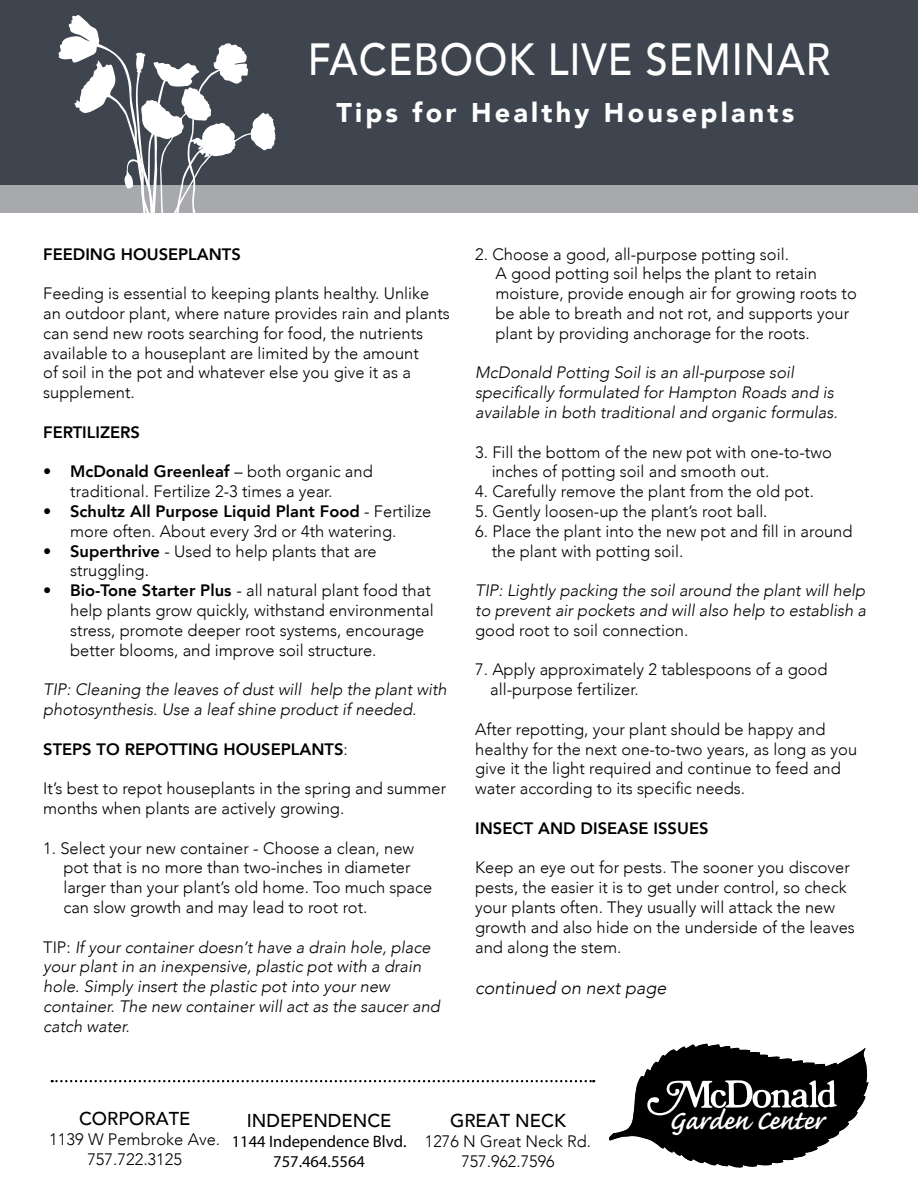
<style>
.page{position:relative;width:918px;height:1188px;background:#fff}
.page>*{position:absolute;margin:0;border:0;box-sizing:border-box;transform-origin:0 0}
.t1{font:500 45px "Avenir";letter-spacing:.025em;color:#fff;scale:.89 1}
.t2{font:34.8px "Caflisch Script MM 556";letter-spacing:-.01em;color:#fff}
.t3{font:900 27px "Avenir";letter-spacing:.12em;color:#fff}
.t4{font:500 18.6px "Avenir";color:#000}
.t5{font:italic 300 18px "Avenir";color:#000}
.t6{font:300 16.5px/19.8px "Avenir";color:#000}
.t7{font:italic 300 16.5px/19.8px "Avenir";color:#000}
.t8{font:800 16.5px "Avenir";color:#000}
.t9{font:16.5px/19.8px "Myriad Pro";color:#000;text-align:center}
.s1{font-weight:800}
.s2{font-weight:300}
.s3{font-style:normal}
</style>
<div class="page">
<div style="left:0;top:0;width:918px;height:186px;background:#3f454f"></div>
<div style="left:0;top:185px;width:918px;height:27px;background:#a7a9ac"></div>
<svg style="left:58px;top:15px;width:218px;height:198px"></svg>
<svg style="left:609px;top:1044px;width:260px;height:124px"></svg>
<svg style="left:52px;top:1080px;width:542px;height:2px"></svg>
<h1 class="t1" style="left:308px;top:20px;width:589px">FACEBOOK LIVE SEMINAR</h1>
<h3 class="t3" style="left:336px;top:89px;width:459px">Tips for Healthy Houseplants</h3>
<p class="t8" style="left:43px;top:241px;width:199px">FEEDING HOUSEPLANTS</p>
<p class="t6" style="left:43px;top:284px;width:408px">Feeding is essential to keeping plants healthy. Unlike an outdoor plant, where nature provides rain and plants can send new roots searching for food, the nutrients available to a houseplant are limited by the amount<br>of soil in the pot and whatever else you give it as a supplement.</p>
<p class="t8" style="left:43px;top:419px;width:98px">FERTILIZERS</p>
<p class="t6" style="left:70px;top:462px;width:304px;text-indent:-27px"><span class="s1">• McDonald Greenleaf</span> – both organic and traditional. Fertilize 2-3 times a year.</p>
<p class="t6" style="left:43px;top:501px;width:390px;text-align:center"><span class="s1">• Schultz All Purpose Liquid Plant Food</span> - Fertilize more often. About every 3rd or 4th watering.</p>
<p class="t6" style="left:70px;top:541px;width:308px;text-indent:-27px"><span class="s1">• Superthrive</span> - Used to help plants that are struggling.</p>
<p class="t6" style="left:70px;top:581px;width:365px;text-indent:-27px"><span class="s1">• Bio-Tone Starter Plus</span> - all natural plant food that help plants grow quickly, withstand environmental stress, promote deeper root systems, encourage better blooms, and improve soil structure.</p>
<p class="t7" style="left:43px;top:680px;width:405px">TIP: Cleaning the leaves of dust will help the plant with photosynthesis. Use a leaf shine product if needed.</p>
<p class="t8" style="left:43px;top:736px;width:306px">STEPS TO REPOTTING HOUSEPLANTS<span class="s2">:</span></p>
<p class="t6" style="left:43px;top:779px;width:404px">It’s best to repot houseplants in the spring and summer months when plants are actively growing.</p>
<p class="t6" style="left:63px;top:838px;width:370px;text-indent:-20px">1. Select your new container - Choose a clean, new pot that is no more than two-inches in diameter larger than your plant’s old home. Too much space can slow growth and may lead to root rot.</p>
<p class="t7" style="left:43px;top:937px;width:398px"><span class="s3">TIP:</span> If your container doesn’t have a drain hole, place your plant in an inexpensive, plastic pot with a drain hole. Simply insert the plastic pot into your new container. The new container will act as the saucer and catch water.</p>
<p class="t6" style="left:495px;top:244px;width:363px;text-indent:-20px">2. Choose a good, all-purpose potting soil.<br>A good potting soil helps the plant to retain moisture, provide enough air for growing roots to be able to breath and not rot, and supports your plant by providing anchorage for the roots.</p>
<p class="t7" style="left:475px;top:363px;width:364px">McDonald Potting Soil is an all-purpose soil specifically formulated for Hampton Roads and is available in both traditional and organic formulas.</p>
<p class="t6" style="left:492px;top:442px;width:342px;text-indent:-16px">3. Fill the bottom of the new pot with one-to-two inches of potting soil and smooth out.</p>
<p class="t6" style="left:475px;top:482px;width:340px">4. Carefully remove the plant from the old pot.</p>
<p class="t6" style="left:475px;top:501px;width:294px">5. Gently loosen-up the plant’s root ball.</p>
<p class="t6" style="left:492px;top:521px;width:362px;text-indent:-16px">6. Place the plant into the new pot and fill in around the plant with potting soil.</p>
<p class="t7" style="left:475px;top:581px;width:393px">TIP: Lightly packing the soil around the plant will help to prevent air pockets and will also help to establish a</p>
<p class="t6" style="left:475px;top:620px;width:215px">good root to soil connection.</p>
<p class="t6" style="left:490px;top:660px;width:339px;text-indent:-15px">7. Apply approximately 2 tablespoons of a good all-purpose fertilizer.</p>
<p class="t6" style="left:475px;top:719px;width:383px">After repotting, your plant should be happy and healthy for the next one-to-two years, as long as you give it the light required and continue to feed and water according to its specific needs.</p>
<p class="t8" style="left:475px;top:815px;width:235px">INSECT AND DISEASE ISSUES</p>
<p class="t6" style="left:475px;top:858px;width:381px">Keep an eye out for pests. The sooner you discover pests, the easier it is to get under control, so check your plants often. They usually will attack the new growth and also hide on the underside of the leaves and along the stem.</p>
<p class="t5" style="left:475px;top:977px;width:193px">continued on next page</p>
<p class="t4" style="left:79px;top:1102px;width:113px">CORPORATE</p>
<h2 class="t2" style="left:669px;top:1103px;width:156px">Garden Center</h2>
<p class="t6" style="left:49px;top:1129px;width:173px;text-align:center">1139 W Pembroke Ave.<br>757.722.3125</p>
<p class="t4" style="left:247px;top:1105px;width:146px">INDEPENDENCE</p>
<p class="t9" style="left:232px;top:1131px;width:176px">1144 Independence Blvd.<br>757.464.5564</p>
<p class="t4" style="left:450px;top:1105px;width:117px">GREAT NECK</p>
<p class="t6" style="left:425px;top:1132px;width:168px;text-align:center">1276 N Great Neck Rd.<br>757.962.7596</p>
</div>
